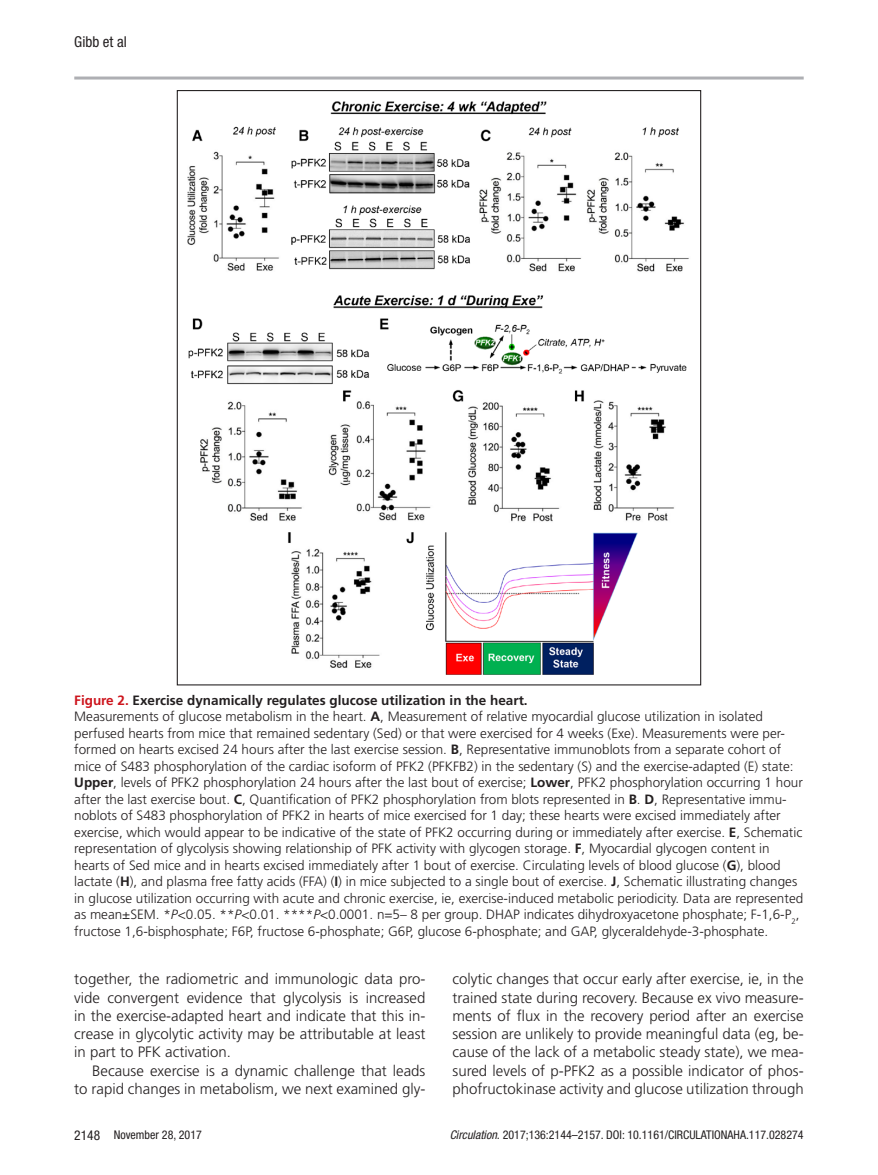
<style>
.page{position:relative;width:878px;height:1175px;background:#fff}
.page>*{position:absolute;margin:0;border:0;box-sizing:border-box;transform-origin:0 0}
.t1{font:300 15px/18.3px "Frutiger LT Std";color:#231f20;text-align:justify}
.t2{font:condensed 15px "Helvetica Neue LT Std";color:#231f20}
.t3{font:300 13.5px/16.5px "Frutiger LT Std";color:#231f20}
.t4{font:condensed 12px "Helvetica Neue LT Std";color:#231f20}
.s1{font-weight:700;color:#cd151d}
.s2{font-weight:700}
.s3{font-style:italic}
.s4{font-size:13.5px}
</style>
<div class="page">
<svg style="left:74px;top:76px;width:729px;height:4px;background:#c1c2c5"></svg>
<svg style="left:176px;top:90px;width:525px;height:596px"></svg>
<p class="t2" style="left:74px;top:33px;width:54px">Gibb et al</p>
<p class="t3" style="left:74px;top:692px;width:730px"><span class="s1">Figure 2.</span> <span class="s2">Exercise dynamically regulates glucose utilization in the heart.<br></span>Measurements of glucose metabolism in the heart. <span class="s2">A</span>, Measurement of relative myocardial glucose utilization in isolated perfused hearts from mice that remained sedentary (Sed) or that were exercised for 4 weeks (Exe). Measurements were per&shy;formed on hearts excised 24 hours after the last exercise session. <span class="s2">B</span>, Representative immunoblots from a separate cohort of mice of S483 phosphorylation of the cardiac isoform of PFK2 (PFKFB2) in the sedentary (S) and the exercise-adapted (E) state:<br><span class="s2">Upper</span>, levels of PFK2 phosphorylation 24 hours after the last bout of exercise; <span class="s2">Lower</span>, PFK2 phosphorylation occurring 1 hour after the last exercise bout. <span class="s2">C</span>, Quantification of PFK2 phosphorylation from blots represented in <span class="s2">B</span>. <span class="s2">D</span>, Representative immu&shy;noblots of S483 phosphorylation of PFK2 in hearts of mice exercised for 1 day; these hearts were excised immediately after exercise, which would appear to be indicative of the state of PFK2 occurring during or immediately after exercise. <span class="s2">E</span>, Schematic representation of glycolysis showing relationship of PFK activity with glycogen storage. <span class="s2">F</span>, Myocardial glycogen content in hearts of Sed mice and in hearts excised immediately after 1 bout of exercise. Circulating levels of blood glucose (<span class="s2">G</span>), blood lactate (<span class="s2">H</span>), and plasma free fatty acids (FFA) (<span class="s2">I</span>) in mice subjected to a single bout of exercise. <span class="s2">J</span>, Schematic illustrating changes in glucose utilization occurring with acute and chronic exercise, ie, exercise-induced metabolic periodicity. Data are represented as mean±SEM. *<span class="s3">P</span>&lt;0.05. **<span class="s3">P</span>&lt;0.01. ****<span class="s3">P</span>&lt;0.0001. n=5– 8 per group. DHAP indicates dihydroxyacetone phosphate; F-1,6-P<sub>2</sub>, fructose 1,6-bisphosphate; F6P, fructose 6-phosphate; G6P, glucose 6-phosphate; and GAP, glyceraldehyde-3-phosphate.</p>
<p class="t1" style="left:74px;top:970px;width:353px">together, the radiometric and immunologic data pro&shy;vide convergent evidence that glycolysis is increased in the exercise-adapted heart and indicate that this in&shy;crease in glycolytic activity may be attributable at least in part to PFK activation.</p>
<p class="t1" style="left:74px;top:1061px;width:352px;text-align:right">Because exercise is a dynamic challenge that leads<br>to rapid changes in metabolism, we next examined gly-</p>
<p class="t1" style="left:452px;top:970px;width:353px">colytic changes that occur early after exercise, ie, in the trained state during recovery. Because ex vivo measure&shy;ments of flux in the recovery period after an exercise session are unlikely to provide meaningful data (eg, be&shy;cause of the lack of a metabolic steady state), we mea&shy;sured levels of p-PFK2 as a possible indicator of phos&shy;phofructokinase activity and glucose utilization through</p>
<p class="t4" style="left:74px;top:1127px;width:129px"><span class="s4">2148</span> November 28, 2017</p>
<p class="t4" style="left:449px;top:1127px;width:355px"><span class="s3">Circulation.</span> 2017;136:2144–2157. DOI: 10.1161/CIRCULATIONAHA.117.028274</p>
</div>
